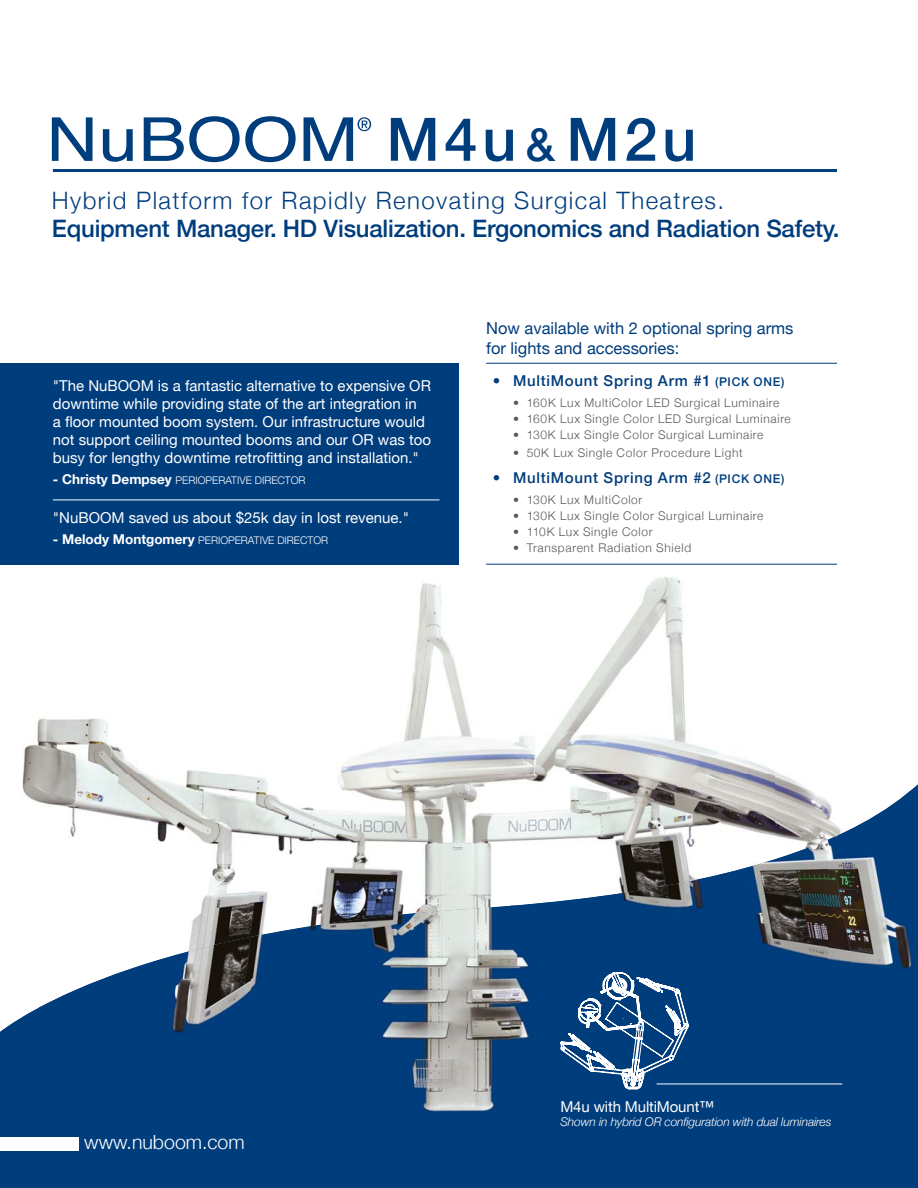
<style>
.page{position:relative;width:918px;height:1188px;background:#fff}
.page>*{position:absolute;margin:0;border:0;box-sizing:border-box;transform-origin:0 0}
.t1{font:500 60px "Helvetica Neue";letter-spacing:.075em;color:#003d7d}
.t2{font:500 24px "Helvetica Neue";letter-spacing:-.01em;color:#003d7d}
.t3{font:300 24px "Helvetica Neue";letter-spacing:.06em;color:#003d7d}
.t4{font:300 19.5px "Helvetica Neue";color:#fff}
.t5{font:16.5px/19.8px "Helvetica Neue";color:#003d7d}
.t6{font:15px/18px "Helvetica Neue";color:#fff}
.t7{font:500 15px "Helvetica Neue";letter-spacing:.05em;color:#003d7d}
.t8{font:300 12px "Helvetica Neue";letter-spacing:.055em;color:#58595b}
.t9{font:italic 300 12px "Helvetica Neue";letter-spacing:-.01em;color:#fff}
.t10{font:300 10.5px "Helvetica Neue";color:#fff}
.s1{font-size:45px}
.s2{font-weight:700;font-size:13.5px}
.s3{font-size:12px}
</style>
<div class="page">
<hr style="left:53px;top:169px;width:784px;height:3px;background:#003d7d">
<img style="left:23px;top:577px;width:751px;height:198px">
<img style="left:774px;top:771px;width:53px;height:55px">
<img style="left:22px;top:775px;width:228px;height:156px">
<img style="left:250px;top:775px;width:472px;height:104px">
<img style="left:722px;top:775px;width:53px;height:51px">
<img style="left:827px;top:784px;width:91px;height:404px">
<img style="left:669px;top:826px;width:158px;height:362px">
<img style="left:250px;top:879px;width:420px;height:309px">
<img style="left:40px;top:931px;width:210px;height:257px">
<img style="left:0;top:1007px;width:40px;height:181px">
<img style="left:0;top:1137px;width:78px;height:13px">
<hr style="left:486px;top:363px;width:351px;height:1px;background:#003d7d">
<hr style="left:486px;top:564px;width:351px;height:1px;background:#003d7d">
<svg style="left:560px;top:969px;width:129px;height:133px"></svg>
<hr style="left:657px;top:1084px;width:185px;height:1px;background:#fff">
<svg style="left:52px;top:117px;width:41px;height:44px"></svg>
<svg style="left:103px;top:129px;width:30px;height:33px"></svg>
<svg style="left:144px;top:116px;width:152px;height:46px"></svg>
<svg style="left:304px;top:117px;width:67px;height:44px"></svg>
<div style="left:0;top:363px;width:459px;height:201px;background:#003d7d"></div>
<hr style="left:53px;top:500px;width:387px;height:1px;background:#fff">
<h1 class="t1" style="left:386px;top:102px;width:312px">M4u <span class="s1">&amp;</span> M2u</h1>
<h2 class="t3" style="left:52px;top:186px;width:674px">Hybrid Platform for Rapidly Renovating Surgical Theatres.</h2>
<h2 class="t2" style="left:52px;top:214px;width:789px">Equipment Manager. HD Visualization. Ergonomics and Radiation Safety.</h2>
<p class="t6" style="left:53px;top:377px;width:380px">"The NuBOOM is a fantastic alternative to expensive OR downtime while providing state of the art integration in<br>a floor mounted boom system. Our infrastructure would not support ceiling mounted booms and our OR was too busy for lengthy downtime retrofitting and installation."</p>
<p class="t10" style="left:53px;top:474px;width:254px"><span class="s2">- Christy Dempsey</span> PERIOPERATIVE DIRECTOR</p>
<p class="t6" style="left:53px;top:509px;width:358px">"NuBOOM saved us about $25k day in lost revenue."</p>
<p class="t10" style="left:53px;top:534px;width:277px"><span class="s2">- Melody Montgomery</span> PERIOPERATIVE DIRECTOR</p>
<p class="t5" style="left:486px;top:318px;width:309px">Now available with 2 optional spring arms for lights and accessories:</p>
<p class="t7" style="left:493px;top:371px;width:293px">• MultiMount Spring Arm #1 <span class="s3">(PICK ONE)</span></p>
<p class="t8" style="left:513px;top:395px;width:268px">• 160K Lux MultiColor LED Surgical Luminaire</p>
<p class="t8" style="left:513px;top:411px;width:279px">• 160K Lux Single Color LED Surgical Luminaire</p>
<p class="t8" style="left:513px;top:427px;width:252px">• 130K Lux Single Color Surgical Luminaire</p>
<p class="t8" style="left:513px;top:445px;width:231px">• 50K Lux Single Color Procedure Light</p>
<p class="t7" style="left:493px;top:468px;width:293px">• MultiMount Spring Arm #2 <span class="s3">(PICK ONE)</span></p>
<p class="t8" style="left:513px;top:492px;width:131px">• 130K Lux MultiColor</p>
<p class="t8" style="left:513px;top:508px;width:252px">• 130K Lux Single Color Surgical Luminaire</p>
<p class="t8" style="left:513px;top:524px;width:141px">• 110K Lux Single Color</p>
<p class="t8" style="left:513px;top:540px;width:180px">• Transparent Radiation Shield</p>
<h3 class="t4" style="left:84px;top:1130px;width:162px">www.nuboom.com</h3>
<p class="t6" style="left:560px;top:1097px;width:155px">M4u with MultiMount™</p>
<p class="t9" style="left:560px;top:1115px;width:273px">Shown in hybrid OR configuration with dual luminaires</p>
</div>
